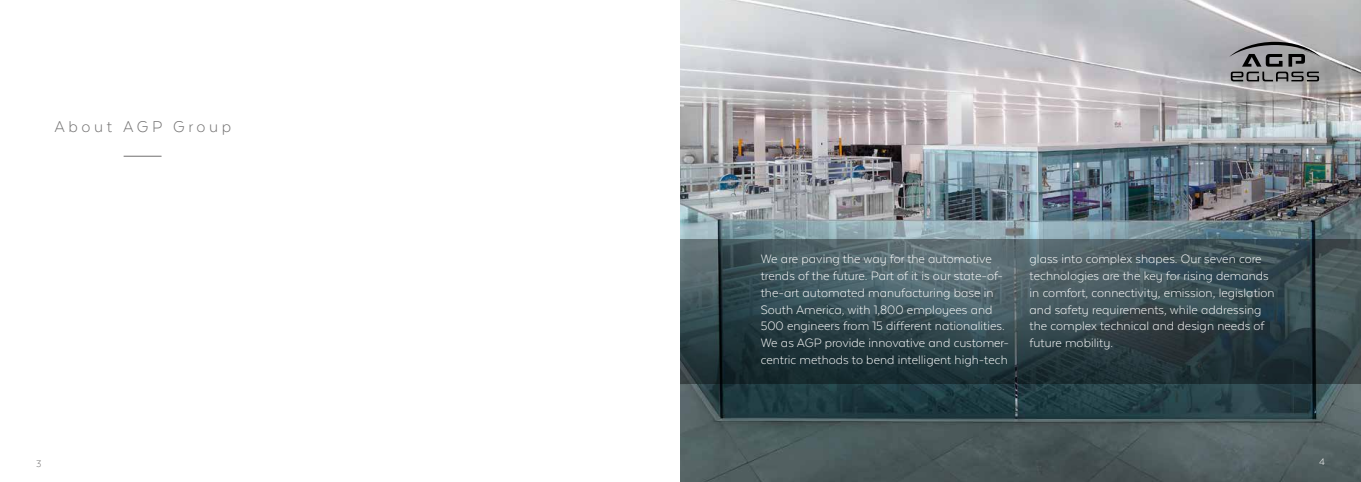
<style>
.page{position:relative;width:1361px;height:482px;background:#fff}
.page>*{position:absolute;margin:0;border:0;box-sizing:border-box;transform-origin:0 0}
.t1{font:300 18px "Texta Alt";letter-spacing:.2em;color:#706f6f}
.t2{font:300 14px/16.8px "Texta Alt";color:#fff}
.t3{font:300 11px "Texta Alt";color:#706f6f}
.t4{font:300 11px "Texta Alt";color:#fff}
</style>
<div class="page">
<img style="left:680px;top:0;width:681px;height:482px">
<svg style="left:680px;top:239px;width:681px;height:144px;background:#374a50"></svg>
<svg style="left:1229px;top:42px;width:91px;height:39px;background:#7d7c7e"></svg>
<hr style="left:124px;top:156px;width:38px;height:1px;background:#706f6f">
<p class="t1" style="left:54px;top:117px;width:178px">About AGP Group</p>
<p class="t3" style="left:36px;top:458px;width:7px">3</p>
<p class="t2" style="left:761px;top:250px;width:250px">We are paving the way for the automotive trends of the future. Part of it is our state-of&shy;the-art automated manufacturing base in South America, with 1,800 employees and 500 engineers from 15 different nationalities.<br>We as AGP provide innovative and customer&shy;centric methods to bend intelligent high-tech</p>
<p class="t2" style="left:1029px;top:250px;width:247px">glass into complex shapes. Our seven core technologies are the key for rising demands in comfort, connectivity, emission, legislation and safety requirements, while addressing the complex technical and design needs of future mobility.</p>
<p class="t4" style="left:1319px;top:456px;width:7px">4</p>
</div>
